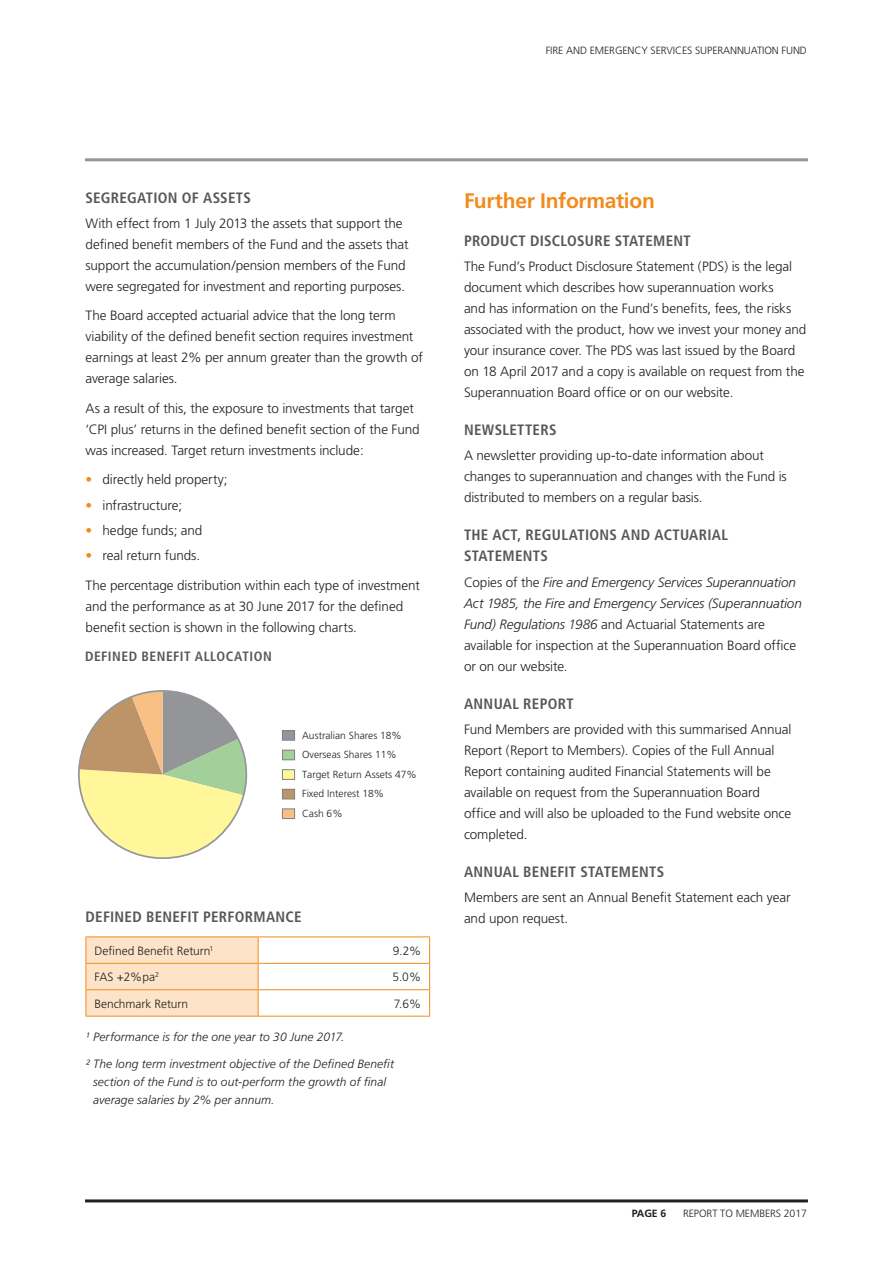
<style>
.page{position:relative;width:893px;height:1263px;background:#fff}
.page>*{position:absolute;margin:0;border:0;box-sizing:border-box;transform-origin:0 0}
.t1{font:700 21px "Frutiger";letter-spacing:-.015em;color:#f28b1d}
.t2{font:700 condensed 15px/21px "Frutiger";letter-spacing:.02em;color:#57585a}
.t3{font:300 13.5px/21px "Frutiger";letter-spacing:-.005em;color:#231f20}
.t4{font:italic 300 13.5px/21px "Frutiger";letter-spacing:-.01em;color:#231f20}
.t5{font:700 condensed 13.5px "Frutiger";letter-spacing:.04em;color:#57585a}
.t6{font:italic 300 12px/18px "Frutiger";letter-spacing:.005em;color:#231f20}
.t7{font:300 12px "Frutiger";color:#231f20}
.t8{font:300 10.5px "Frutiger";letter-spacing:-.01em;color:#231f20}
.t9{font:700 10.5px "Frutiger";color:#231f20}
.t10{font:300 10.2px/19.6px "Frutiger";color:#231f20}
.s1{color:#f28b1d}
.s2{font-style:normal}
</style>
<div class="page">
<hr style="left:85px;top:1199px;width:723px;height:3px;background:#231f20">
<hr style="left:85px;top:158px;width:723px;height:3px;background:#939598">
<hr style="left:86px;top:936px;width:172px;height:1px;background:#f28b1d">
<hr style="left:258px;top:936px;width:172px;height:1px;background:#f28b1d">
<hr style="left:258px;top:963px;width:172px;height:1px;background:#f28b1d">
<hr style="left:258px;top:989px;width:172px;height:1px;background:#f28b1d">
<svg style="left:86px;top:937px;width:173px;height:79px"></svg>
<svg style="left:429px;top:937px;width:1px;height:79px"></svg>
<hr style="left:86px;top:1016px;width:172px;height:1px;background:#f28b1d">
<hr style="left:258px;top:1016px;width:172px;height:1px;background:#f28b1d">
<div style="left:282px;top:730px;width:13px;height:10px;background:#939598"></div>
<div style="left:282px;top:730px;width:13px;height:11px;border:1px solid #808384"></div>
<div style="left:282px;top:750px;width:13px;height:10px;background:#a3cf9a"></div>
<div style="left:282px;top:750px;width:13px;height:10px;border:1px solid #808384"></div>
<div style="left:282px;top:770px;width:13px;height:9px;background:#fff79a"></div>
<div style="left:282px;top:769px;width:13px;height:11px;border:1px solid #808384"></div>
<div style="left:282px;top:789px;width:13px;height:10px;background:#bd9368"></div>
<div style="left:282px;top:789px;width:13px;height:10px;border:1px solid #808384"></div>
<div style="left:282px;top:809px;width:13px;height:9px;background:#f9c086"></div>
<div style="left:282px;top:808px;width:13px;height:11px;border:1px solid #808384"></div>
<svg style="left:78px;top:690px;width:170px;height:169px"></svg>
<p class="t8" style="left:546px;top:44px;width:263px">FIRE AND EMERGENCY SERVICES SUPERANNUATION FUND</p>
<p class="t2" style="left:86px;top:187px;width:167px">SEGREGATION OF ASSETS</p>
<p class="t3" style="left:86px;top:213px;width:325px">With effect from 1 July 2013 the assets that support the defined benefit members of the Fund and the assets that support the accumulation/pension members of the Fund were segregated for investment and reporting purposes.</p>
<p class="t3" style="left:86px;top:305px;width:339px">The Board accepted actuarial advice that the long term viability of the defined benefit section requires investment earnings at least 2% per annum greater than the growth of average salaries.</p>
<p class="t3" style="left:86px;top:398px;width:336px">As a result of this, the exposure to investments that target ‘CPI plus’ returns in the defined benefit section of the Fund was increased. Target return investments include:</p>
<p class="t3" style="left:86px;top:469px;width:144px"><span class="s1">•</span> directly held property;</p>
<p class="t3" style="left:86px;top:494px;width:98px"><span class="s1">•</span> infrastructure;</p>
<p class="t3" style="left:86px;top:520px;width:118px"><span class="s1">•</span> hedge funds; and</p>
<p class="t3" style="left:86px;top:541px;width:336px;line-height:29.5px"><span class="s1">•</span> real return funds.<br>The percentage distribution within each type of investment</p>
<p class="t3" style="left:86px;top:595px;width:319px">and the performance as at 30 June 2017 for the defined benefit section is shown in the following charts.</p>
<p class="t5" style="left:85px;top:648px;width:188px">DEFINED BENEFIT ALLOCATION</p>
<p class="t10" style="left:302px;top:725px;width:116px">Australian Shares 18%<br>Overseas Shares 11%<br>Target Return Assets 47%<br>Fixed Interest 18%<br>Cash 6%</p>
<p class="t2" style="left:86px;top:906px;width:218px">DEFINED BENEFIT PERFORMANCE</p>
<p class="t7" style="left:94px;top:944px;width:120px">Defined Benefit Return<sup>1</sup></p>
<p class="t7" style="left:393px;top:944px;width:30px">9.2%</p>
<p class="t7" style="left:94px;top:970px;width:66px">FAS +2%pa<sup>2</sup></p>
<p class="t7" style="left:392px;top:970px;width:30px">5.0%</p>
<p class="t7" style="left:94px;top:997px;width:95px">Benchmark Return</p>
<p class="t7" style="left:394px;top:997px;width:29px">7.6%</p>
<p class="t6" style="left:86px;top:1028px;width:260px">¹ Performance is for the one year to 30 June 2017.</p>
<p class="t6" style="left:93px;top:1054px;width:302px;text-indent:-8px">² The long term investment objective of the Defined Benefit section of the Fund is to out-perform the growth of final average salaries by 2% per annum.</p>
<h1 class="t1" style="left:464px;top:188px;width:192px">Further Information</h1>
<p class="t2" style="left:464px;top:230px;width:228px">PRODUCT DISCLOSURE STATEMENT</p>
<p class="t3" style="left:464px;top:256px;width:344px">The Fund’s Product Disclosure Statement (PDS) is the legal document which describes how superannuation works<br>and has information on the Fund’s benefits, fees, the risks associated with the product, how we invest your money and your insurance cover. The PDS was last issued by the Board on 18 April 2017 and a copy is available on request from the Superannuation Board office or on our website.</p>
<p class="t2" style="left:464px;top:419px;width:94px">NEWSLETTERS</p>
<p class="t3" style="left:464px;top:445px;width:324px">A newsletter providing up-to-date information about changes to superannuation and changes with the Fund is distributed to members on a regular basis.</p>
<p class="t2" style="left:464px;top:525px;width:266px">THE ACT, REGULATIONS AND ACTUARIAL<br>STATEMENTS</p>
<p class="t4" style="left:464px;top:571px;width:339px"><span class="s2">Copies of the</span> Fire and Emergency Services Superannuation Act 1985, the Fire and Emergency Services (Superannuation Fund) Regulations 1986 <span class="s2">and Actuarial Statements are available for inspection at the Superannuation Board office or on our website.</span></p>
<p class="t2" style="left:464px;top:693px;width:111px">ANNUAL REPORT</p>
<p class="t3" style="left:464px;top:719px;width:329px">Fund Members are provided with this summarised Annual Report (Report to Members). Copies of the Full Annual Report containing audited Financial Statements will be available on request from the Superannuation Board office and will also be uploaded to the Fund website once completed.</p>
<p class="t2" style="left:464px;top:861px;width:202px">ANNUAL BENEFIT STATEMENTS</p>
<p class="t3" style="left:464px;top:887px;width:328px">Members are sent an Annual Benefit Statement each year and upon request.</p>
<p class="t9" style="left:632px;top:1207px;width:36px">PAGE 6</p>
<p class="t8" style="left:683px;top:1207px;width:125px">REPORT TO MEMBERS 2017</p>
</div>
